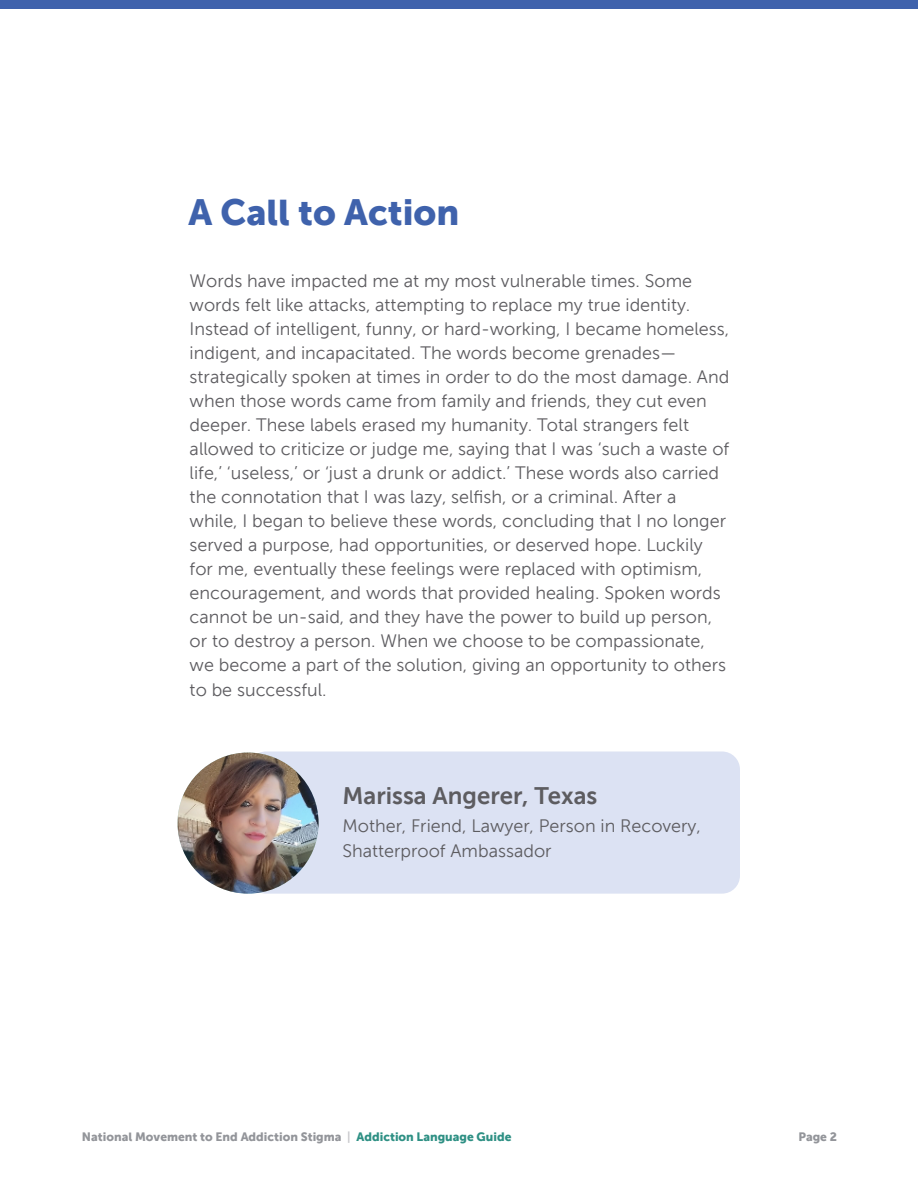
<style>
.page{position:relative;width:918px;height:1188px;background:#fff}
.page>*{position:absolute;margin:0;border:0;box-sizing:border-box;transform-origin:0 0}
.t1{font:36px "Museo Sans 900";color:#3f62ac}
.t2{font:24px "Museo Sans 700";color:#5d5c60}
.t3{font:18px/24.2px "Museo Sans 300";color:#5d5c60}
.t4{font:12px "Museo Sans 900";color:#93959a}
.s1{font-family:"Museo Sans 700";color:#c6c7ca}
.s2{color:#2e9084}
</style>
<div class="page">
<div style="left:0;top:0;width:918px;height:9px;background:#3f62ac"></div>
<div style="left:248px;top:752px;width:492px;height:142px;background:#dce2f3;border-radius:18px"></div>
<img style="left:177px;top:753px;width:142px;height:141px;border-radius:71px">
<h1 class="t1" style="left:188px;top:192px;width:272px">A Call to Action</h1>
<p class="t3" style="left:190px;top:269px;width:541px">Words have impacted me at my most vulnerable times. Some words felt like attacks, attempting to replace my true identity.<br>Instead of intelligent, funny, or hard-working, I became homeless, indigent, and incapacitated. The words become grenades— strategically spoken at times in order to do the most damage. And when those words came from family and friends, they cut even deeper. These labels erased my humanity. Total strangers felt allowed to criticize or judge me, saying that I was ‘such a waste of life,’ ‘useless,’ or ‘just a drunk or addict.’ These words also carried the connotation that I was lazy, selfish, or a criminal. After a<br>while, I began to believe these words, concluding that I no longer served a purpose, had opportunities, or deserved hope. Luckily for me, eventually these feelings were replaced with optimism, encouragement, and words that provided healing. Spoken words cannot be un-said, and they have the power to build up person, or to destroy a person. When we choose to be compassionate, we become a part of the solution, giving an opportunity to others to be successful.</p>
<h2 class="t2" style="left:343px;top:782px;width:256px">Marissa Angerer, Texas</h2>
<p class="t3" style="left:343px;top:813px;width:360px;line-height:25.5px">Mother, Friend, Lawyer, Person in Recovery,<br>Shatterproof Ambassador</p>
<p class="t4" style="left:82px;top:1130px;width:431px">National Movement to End Addiction Stigma <span class="s1">|</span> <span class="s2">Addiction Language Guide</span></p>
<p class="t4" style="left:798px;top:1130px;width:40px">Page 2</p>
</div>
